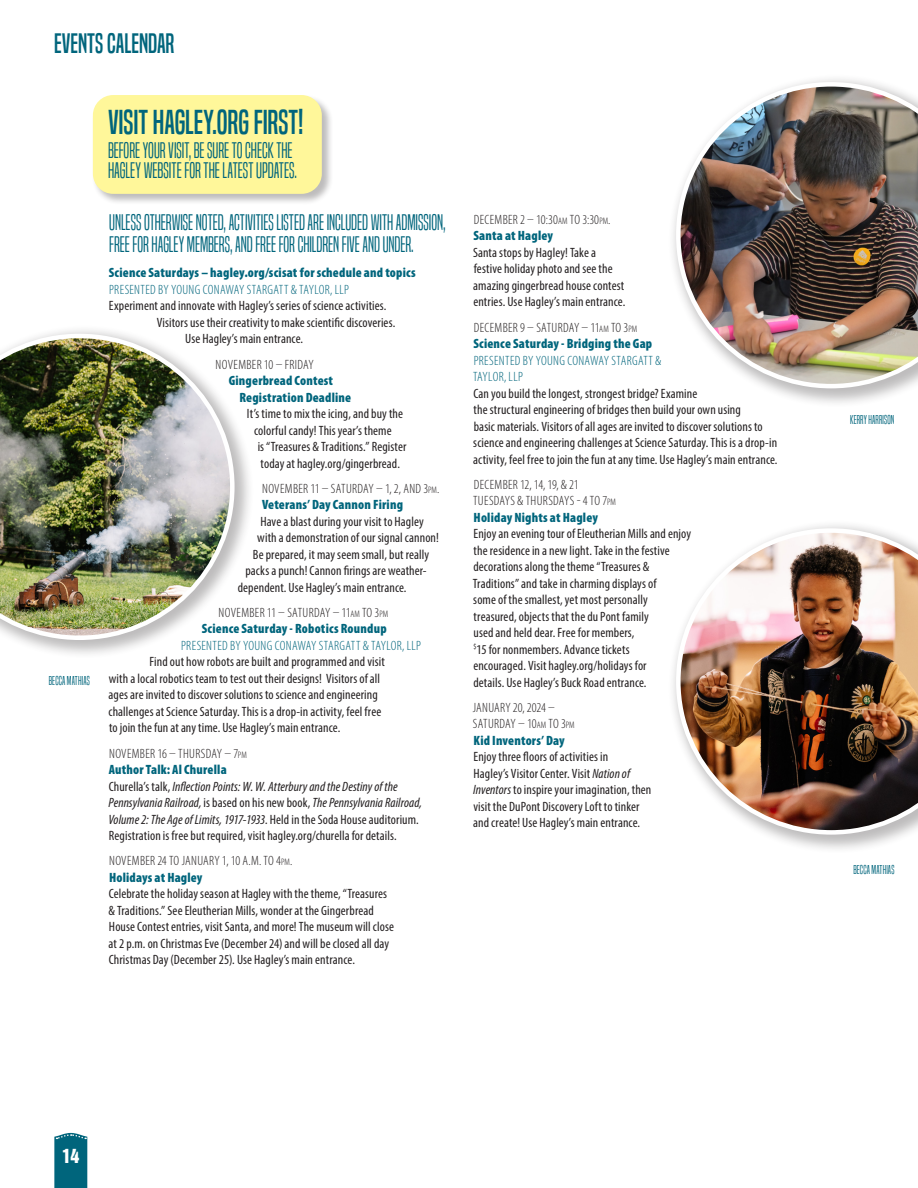
<style>
.page{position:relative;width:918px;height:1188px;background:#fff}
.page>*{position:absolute;margin:0;border:0;box-sizing:border-box;transform-origin:0 0}
.box_1{font:32.25px "Built Titling Rg";letter-spacing:-.005em;color:#00657c}
.t1{font:26.25px "Built Titling Rg";color:#00657c}
.box_2{font:21px/22.5px "Built Titling Lt";color:#00657c}
.t2{font:18px "Helvetica Inserat LT Std";color:#fff}
.calendar_text{font:condensed 13.5px/16.5px "Myriad Pro";letter-spacing:.005em;color:#231f20}
.calendar_head{font:condensed 13.5px/16.5px "Myriad Pro";letter-spacing:.01em;color:#231f20}
.calendar_head-2{font:300 condensed 13.5px/16.5px "Myriad Pro";letter-spacing:.025em;color:#231f20}
.calendar_text-2{font:900 condensed 13.5px/16.5px "Myriad Pro";letter-spacing:.015em;color:#00657c}
.calendar_head-3{font:900 condensed 13.5px "Myriad Pro";letter-spacing:.015em;color:#00657c}
.calendar_head-4{font:300 condensed 13.5px "Myriad Pro";letter-spacing:.025em;color:#00657c}
.calendar_text-3{font:300 condensed 13.5px "Myriad Pro";letter-spacing:.025em;color:#00657c}
.calendar_head-5{font:300 condensed 13.5px/16.5px "Myriad Pro";letter-spacing:.005em;color:#231f20}
.box_2-2{font:12px "Built Titling Lt";letter-spacing:.015em;color:#00657c}
.s1{font-size:9.45px}
.s2{font-weight:300}
.s3{font-weight:300;font-size:9.45px}
.s4{font-weight:900;color:#00657c}
.s5{font-style:italic}
.s6{font-weight:300;color:#00657c}
</style>
<div class="page">
<div style="left:667px;top:73px;width:251px;height:335px;background:#231f20;opacity:.3"></div>
<img style="left:676px;top:82px;width:242px;height:306px">
<div style="left:667px;top:519px;width:251px;height:335px;background:#231f20;opacity:.3"></div>
<img style="left:676px;top:528px;width:242px;height:307px">
<svg style="left:54px;top:1133px;width:33px;height:55px;background:#0c6c82"></svg>
<div style="left:0;top:325px;width:255px;height:335px;background:#231f20;opacity:.3"></div>
<img style="left:0;top:334px;width:235px;height:306px">
<div style="left:92px;top:94px;width:242px;height:112px;background:#231f20;opacity:.3"></div>
<div style="left:93px;top:95px;width:229px;height:99px;background:#fff79a;border-radius:20px"></div>
<p class="t1" style="left:54px;top:28px;width:122px">EVENTS CALENDAR</p>
<p class="box_2-2" style="left:49px;top:673px;width:43px">BECCA MATHIAS</p>
<p class="box_1" style="left:108px;top:103px;width:197px">VISIT HAGLEY.ORG FIRST!</p>
<p class="box_2" style="left:108px;top:141px;width:190px;line-height:19.5px">BEFORE YOUR VISIT, BE SURE TO CHECK THE<br>HAGLEY WEBSITE FOR THE LATEST UPDATES.</p>
<p class="box_2" style="left:109px;top:211px;width:338px">UNLESS OTHERWISE NOTED, ACTIVITIES LISTED ARE INCLUDED WITH ADMISSION,<br>FREE FOR HAGLEY MEMBERS, AND FREE FOR CHILDREN FIVE AND UNDER.</p>
<p class="calendar_head-3" style="left:109px;top:264px;width:308px">Science Saturdays – hagley.org/scisat for schedule and topics</p>
<p class="calendar_head-4" style="left:109px;top:282px;width:242px">PRESENTED BY YOUNG CONAWAY STARGATT &amp; TAYLOR, LLP</p>
<p class="calendar_head" style="left:109px;top:298px;width:279px">Experiment and innovate with Hagley’s series of science activities.</p>
<p class="calendar_head" style="left:157px;top:314px;width:240px">Visitors use their creativity to make scientific discoveries.</p>
<p class="calendar_head" style="left:185px;top:331px;width:119px">Use Hagley’s main entrance.</p>
<p class="calendar_head-2" style="left:216px;top:356px;width:100px">NOVEMBER 10 – FRIDAY</p>
<p class="calendar_text-2" style="left:240px;top:372px;width:113px;text-indent:-11px">Gingerbread Contest<br>Registration Deadline</p>
<p class="calendar_text" style="left:247px;top:405px;width:158px">It’s time to mix the icing, and buy the</p>
<p class="calendar_text" style="left:254px;top:422px;width:139px">colorful candy! This year’s theme</p>
<p class="calendar_text" style="left:258px;top:438px;width:150px">is “Treasures &amp; Traditions.” Register</p>
<p class="calendar_text" style="left:261px;top:455px;width:141px">today at hagley.org/gingerbread.</p>
<p class="calendar_head-2" style="left:262px;top:480px;width:179px">NOVEMBER 11 – SATURDAY – 1, 2, AND 3<span class="s1">PM</span>.</p>
<p class="calendar_text-2" style="left:262px;top:496px;width:142px">Veterans’ Day Cannon Firing</p>
<p class="calendar_text" style="left:260px;top:513px;width:165px">Have a blast during your visit to Hagley</p>
<p class="calendar_text" style="left:257px;top:529px;width:183px">with a demonstration of our signal cannon!</p>
<p class="calendar_text" style="left:253px;top:546px;width:178px">Be prepared, it may seem small, but really</p>
<p class="calendar_text" style="left:245px;top:562px;width:183px">packs a punch! Cannon firings are weather-</p>
<p class="calendar_text" style="left:238px;top:579px;width:170px">dependent. Use Hagley’s main entrance.</p>
<p class="calendar_head-2" style="left:219px;top:604px;width:171px">NOVEMBER 11 – SATURDAY – 11<span class="s1">AM</span> TO 3<span class="s1">PM</span></p>
<p class="calendar_text-2" style="left:202px;top:620px;width:186px">Science Saturday - Robotics Roundup</p>
<p class="calendar_text-3" style="left:181px;top:637px;width:242px">PRESENTED BY YOUNG CONAWAY STARGATT &amp; TAYLOR, LLP</p>
<p class="calendar_text" style="left:149px;top:654px;width:237px">Find out how robots are built and programmed and visit</p>
<p class="calendar_text" style="left:109px;top:670px;width:273px">with a local robotics team to test out their designs! Visitors of all</p>
<p class="calendar_text" style="left:109px;top:687px;width:271px">ages are invited to discover solutions to science and engineering</p>
<p class="calendar_text" style="left:109px;top:703px;width:274px">challenges at Science Saturday. This is a drop-in activity, feel free</p>
<p class="calendar_text" style="left:109px;top:720px;width:233px">to join the fun at any time. Use Hagley’s main entrance.</p>
<p class="calendar_head" style="left:108px;top:745px;width:315px"><span class="s2">NOVEMBER 16 – THURSDAY – 7</span><span class="s3">PM<br></span><span class="s4">Author Talk: Al Churella<br></span>Churella’s talk, <span class="s5">Inflection Points: W. W. Atterbury and the Destiny of the Pennsylvania Railroad,</span> is based on his new book, <span class="s5">The Pennsylvania Railroad, Volume 2: The Age of Limits, 1917-1933.</span> Held in the Soda House auditorium.<br>Registration is free but required, visit hagley.org/churella for details.</p>
<p class="calendar_head-2" style="left:109px;top:852px;width:185px">NOVEMBER 24 TO JANUARY 1, 10 A.M. TO 4<span class="s1">PM</span>.</p>
<p class="calendar_text-2" style="left:109px;top:869px;width:95px">Holidays at Hagley</p>
<p class="calendar_text" style="left:108px;top:885px;width:287px">Celebrate the holiday season at Hagley with the theme, “Treasures &amp; Traditions.” See Eleutherian Mills, wonder at the Gingerbread House Contest entries, visit Santa, and more! The museum will close at 2 p.m. on Christmas Eve (December 24) and will be closed all day Christmas Day (December 25). Use Hagley’s main entrance.</p>
<p class="calendar_head-2" style="left:474px;top:211px;width:138px">DECEMBER 2 – 10:30<span class="s1">AM</span> TO 3:30<span class="s1">PM</span>.</p>
<p class="calendar_text-2" style="left:474px;top:227px;width:81px">Santa at Hagley</p>
<p class="calendar_text" style="left:473px;top:244px;width:154px">Santa stops by Hagley! Take a festive holiday photo and see the amazing gingerbread house contest entries. Use Hagley’s main entrance.</p>
<p class="calendar_head-2" style="left:474px;top:319px;width:165px">DECEMBER 9 – SATURDAY – 11<span class="s1">AM</span> TO 3<span class="s1">PM</span></p>
<p class="calendar_text" style="left:473px;top:335px;width:306px"><span class="s4">Science Saturday - Bridging the Gap<br></span><span class="s6">PRESENTED BY YOUNG CONAWAY STARGATT &amp;<br>TAYLOR, LLP<br></span>Can you build the longest, strongest bridge? Examine<br>the structural engineering of bridges then build your own using<br>basic materials. Visitors of all ages are invited to discover solutions to science and engineering challenges at Science Saturday. This is a drop-in activity, feel free to join the fun at any time. Use Hagley’s main entrance.</p>
<p class="calendar_head-2" style="left:473px;top:476px;width:144px">DECEMBER 12, 14, 19, &amp; 21<br>TUESDAYS &amp; THURSDAYS - 4 TO 7<span class="s1">PM</span></p>
<p class="calendar_text-2" style="left:474px;top:509px;width:126px">Holiday Nights at Hagley</p>
<p class="calendar_text" style="left:473px;top:525px;width:220px">Enjoy an evening tour of Eleutherian Mills and enjoy the residence in a new light. Take in the festive decorations along the theme “Treasures &amp; Traditions” and take in charming displays of<br>some of the smallest, yet most personally treasured, objects that the du Pont family<br>used and held dear. Free for members,<br><sup>$</sup>15 for nonmembers. Advance tickets<br>encouraged. Visit hagley.org/holidays for<br>details. Use Hagley’s Buck Road entrance.</p>
<p class="calendar_head-5" style="left:473px;top:699px;width:103px">JANUARY 20, 2024 –<br>SATURDAY – 10<span class="s1">AM</span> TO 3<span class="s1">PM</span></p>
<p class="calendar_text-2" style="left:474px;top:732px;width:93px">Kid Inventors’ Day</p>
<p class="calendar_text" style="left:473px;top:749px;width:180px">Enjoy three floors of activities in<br>Hagley’s Visitor Center. Visit <span class="s5">Nation of Inventors</span> to inspire your imagination, then visit the DuPont Discovery Loft to tinker and create! Use Hagley’s main entrance.</p>
<p class="t2" style="left:62px;top:1145px;width:19px">14</p>
<p class="box_2-2" style="left:850px;top:413px;width:46px">KERRY HARRISON</p>
<p class="box_2-2" style="left:853px;top:862px;width:43px">BECCA MATHIAS</p>
</div>
